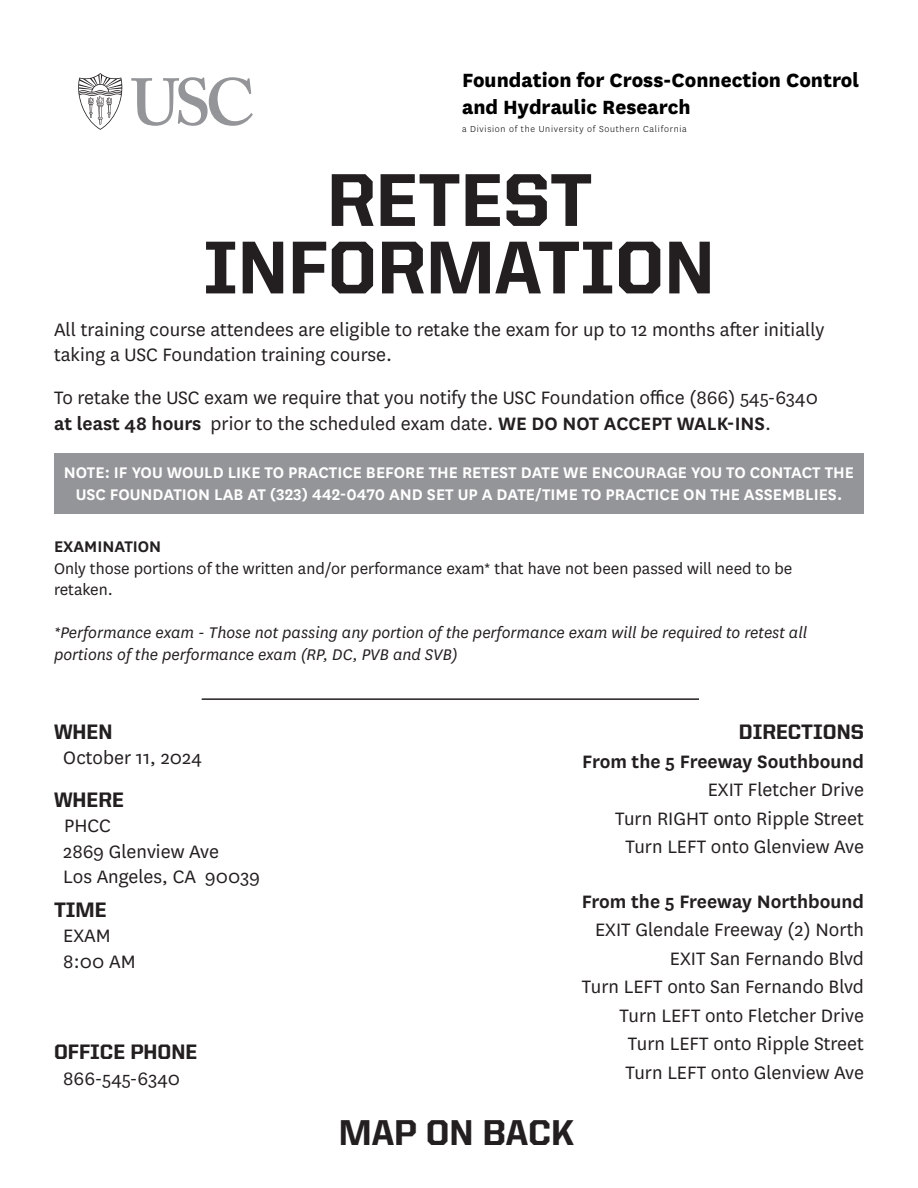
<style>
.page{position:relative;width:918px;height:1188px;background:#fff}
.page>*{position:absolute;margin:0;border:0;box-sizing:border-box;transform-origin:0 0}
.t1{font:800 75px "United Sans Reg";color:#231f20}
.t2{font:800 36px "United Sans Reg";color:#231f20}
.t3{font:800 22.35px/26.8px "National";color:#000}
.t4{font:21px/25.2px "National";color:#231f20}
.t5{font:600 21px "National";color:#231f20}
.t6{font:800 21px "United Sans Reg";color:#231f20}
.t7{font:600 18px/21.6px "National";color:#fff;text-align:center}
.t8{font:italic 18px/21.6px "National";color:#231f20}
.t9{font:18px/21.6px "National";color:#231f20}
.t10{font:600 18px "National";color:#231f20}
.t11{font:300 10.2px "National";letter-spacing:.07em;color:#000}
.s1{font-weight:600}
</style>
<div class="page">
<svg style="left:131px;top:77px;width:122px;height:49px"></svg>
<svg style="left:78px;top:73px;width:44px;height:57px"></svg>
<hr style="left:202px;top:698px;width:497px;height:2px;background:#231f20">
<div style="left:54px;top:453px;width:810px;height:61px;background:#939598"></div>
<p class="t3" style="left:462px;top:65px;width:399px">Foundation for Cross-Connection Control and Hydraulic Research</p>
<p class="t11" style="left:462px;top:123px;width:226px">a Division of the University of Southern California</p>
<p class="t1" style="left:327px;top:159px;width:267px">RETEST</p>
<p class="t1" style="left:203px;top:226px;width:513px">INFORMATION</p>
<p class="t4" style="left:54px;top:316px;width:772px">All training course attendees are eligible to retake the exam for up to 12 months after initially taking a USC Foundation training course.</p>
<p class="t4" style="left:54px;top:385px;width:765px">To retake the USC exam we require that you notify the USC Foundation office (866) 545-6340 <span class="s1">at least 48 hours</span> prior to the scheduled exam date. <span class="s1">WE DO NOT ACCEPT WALK-INS</span>.</p>
<p class="t7" style="left:64px;top:461px;width:792px">NOTE: IF YOU WOULD LIKE TO PRACTICE BEFORE THE RETEST DATE WE ENCOURAGE YOU TO CONTACT THE<br>USC FOUNDATION LAB AT (323) 442-0470 AND SET UP A DATE/TIME TO PRACTICE ON THE ASSEMBLIES.</p>
<p class="t10" style="left:54px;top:534px;width:109px">EXAMINATION</p>
<p class="t9" style="left:54px;top:557px;width:740px">Only those portions of the written and/or performance exam* that have not been passed will need to be retaken.</p>
<p class="t8" style="left:54px;top:622px;width:755px">*Performance exam - Those not passing any portion of the performance exam will be required to retest all portions of the performance exam (RP, DC, PVB and SVB)</p>
<p class="t6" style="left:54px;top:720px;width:60px">WHEN</p>
<p class="t4" style="left:63px;top:745px;width:140px">October 11, 2024</p>
<p class="t6" style="left:54px;top:788px;width:72px">WHERE</p>
<p class="t4" style="left:64px;top:812px;width:48px">PHCC</p>
<p class="t4" style="left:63px;top:838px;width:157px">2869 Glenview Ave</p>
<p class="t4" style="left:63px;top:863px;width:198px">Los Angeles, CA 90039</p>
<p class="t6" style="left:54px;top:898px;width:54px">TIME</p>
<p class="t4" style="left:63px;top:922px;width:49px">EXAM</p>
<p class="t4" style="left:63px;top:948px;width:74px">8:00 AM</p>
<p class="t6" style="left:54px;top:1041px;width:145px">OFFICE PHONE</p>
<p class="t4" style="left:63px;top:1065px;width:118px">866-545-6340</p>
<p class="t6" style="left:739px;top:720px;width:127px">DIRECTIONS</p>
<p class="t5" style="left:582px;top:747px;width:283px">From the 5 Freeway Southbound</p>
<p class="t4" style="left:708px;top:776px;width:158px">EXIT Fletcher Drive</p>
<p class="t4" style="left:615px;top:805px;width:250px">Turn RIGHT onto Ripple Street</p>
<p class="t4" style="left:626px;top:833px;width:240px">Turn LEFT onto Glenview Ave</p>
<p class="t5" style="left:582px;top:887px;width:284px">From the 5 Freeway Northbound</p>
<p class="t4" style="left:595px;top:916px;width:270px">EXIT Glendale Freeway (2) North</p>
<p class="t4" style="left:670px;top:945px;width:196px">EXIT San Fernando Blvd</p>
<p class="t4" style="left:582px;top:973px;width:284px">Turn LEFT onto San Fernando Blvd</p>
<p class="t4" style="left:620px;top:1002px;width:246px">Turn LEFT onto Fletcher Drive</p>
<p class="t4" style="left:628px;top:1030px;width:238px">Turn LEFT onto Ripple Street</p>
<p class="t4" style="left:626px;top:1059px;width:240px">Turn LEFT onto Glenview Ave</p>
<p class="t2" style="left:339px;top:1112px;width:237px">MAP ON BACK</p>
</div>
